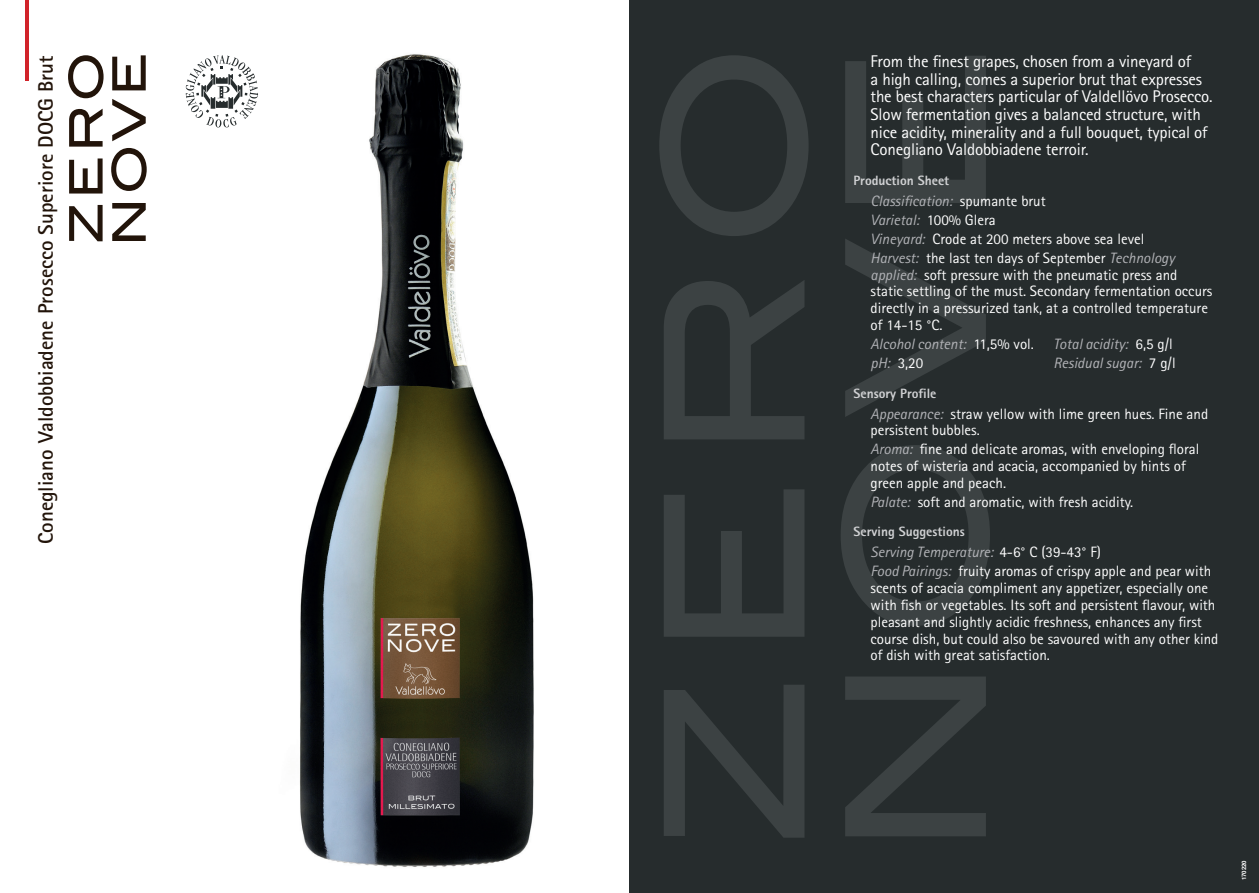
<style>
.page{position:relative;width:1259px;height:893px;background:#fff}
.page>*{position:absolute;margin:0;border:0;box-sizing:border-box;transform-origin:0 0}
.t1{font:700 21px "Rotis Sans Serif Std";color:#22140a}
.t2{font:16.95px/17.7px "Rotis Sans Serif Std";letter-spacing:-.01em;color:#fff}
.t3{font:15px/16.8px "Rotis Sans Serif Std";color:#fff}
.t4{font:italic 15px "Rotis Sans Serif Std";color:#b2b3b7}
.t5{font:800 13.5px "Rotis Sans Serif Std";color:#d1d2d4}
.t6{font:700 6px "Helvetica";color:#fff}
.s1{font-style:italic;color:#b2b3b7}
.s2{font-style:normal;color:#fff}
</style>
<div class="page">
<div style="left:629px;top:0;width:630px;height:893px;background:#262c2d"></div>
<svg style="left:664px;top:685px;width:140px;height:153px"></svg>
<svg style="left:664px;top:489px;width:140px;height:148px"></svg>
<svg style="left:664px;top:281px;width:140px;height:158px"></svg>
<svg style="left:659px;top:55px;width:149px;height:181px"></svg>
<svg style="left:845px;top:677px;width:141px;height:159px"></svg>
<svg style="left:841px;top:445px;width:149px;height:181px"></svg>
<svg style="left:845px;top:239px;width:141px;height:178px"></svg>
<svg style="left:845px;top:56px;width:141px;height:147px"></svg>
<img style="left:300px;top:54px;width:234px;height:813px">
<svg style="left:186px;top:55px;width:72px;height:73px"></svg>
<hr style="left:26px;top:0;width:3px;height:81px;background:#d1232a">
<svg style="left:69px;top:205px;width:34px;height:36px"></svg>
<svg style="left:69px;top:158px;width:34px;height:36px"></svg>
<svg style="left:69px;top:109px;width:34px;height:38px"></svg>
<svg style="left:68px;top:55px;width:36px;height:43px"></svg>
<svg style="left:112px;top:203px;width:34px;height:38px"></svg>
<svg style="left:111px;top:148px;width:36px;height:43px"></svg>
<svg style="left:112px;top:99px;width:34px;height:42px"></svg>
<svg style="left:112px;top:55px;width:34px;height:35px"></svg>
<h1 class="t1" style="left:32px;top:544px;width:490px;rotate:-90deg">Conegliano Valdobbiadene Prosecco Superiore DOCG Brut</h1>
<p class="t2" style="left:870px;top:52px;width:344px">From the finest grapes, chosen from a vineyard of<br>a high calling, comes a superior brut that expresses the best characters particular of Valdellövo Prosecco.<br>Slow fermentation gives a balanced structure, with nice acidity, minerality and a full bouquet, typical of Conegliano Valdobbiadene terroir.</p>
<p class="t5" style="left:853px;top:172px;width:97px">Production Sheet</p>
<p class="t3" style="left:870px;top:191px;width:306px;line-height:18.9px"><span class="s1">Classification:</span> spumante brut<br><span class="s1">Varietal:</span> 100% Glera<br><span class="s1">Vineyard:</span> Crode at 200 meters above sea level <span class="s1">Harvest:</span> the last ten days of September <span class="s1">Technology</span></p>
<p class="t3" style="left:870px;top:266px;width:343px"><span class="s1">applied:</span> soft pressure with the pneumatic press and static settling of the must. Secondary fermentation occurs directly in a pressurized tank, at a controlled temperature of 14-15 °C.</p>
<p class="t4" style="left:870px;top:335px;width:165px">Alcohol content: <span class="s2">11,5% vol.</span></p>
<p class="t4" style="left:1053px;top:335px;width:121px">Total acidity: <span class="s2">6,5 g/l</span></p>
<p class="t3" style="left:870px;top:354px;width:54px"><span class="s1">pH:</span> 3,20</p>
<p class="t4" style="left:1053px;top:354px;width:124px">Residual sugar: <span class="s2">7 g/l</span></p>
<p class="t5" style="left:853px;top:384px;width:84px">Sensory Profile</p>
<p class="t3" style="left:870px;top:405px;width:339px"><span class="s1">Appearance:</span> straw yellow with lime green hues. Fine and persistent bubbles.</p>
<p class="t3" style="left:870px;top:441px;width:330px"><span class="s1">Aroma:</span> fine and delicate aromas, with enveloping floral notes of wisteria and acacia, accompanied by hints of green apple and peach.</p>
<p class="t3" style="left:870px;top:493px;width:264px"><span class="s1">Palate:</span> soft and aromatic, with fresh acidity.</p>
<p class="t5" style="left:853px;top:523px;width:113px">Serving Suggestions</p>
<p class="t3" style="left:870px;top:543px;width:342px;line-height:18.9px"><span class="s1">Serving Temperature:</span> 4-6° C (39-43° F)<br><span class="s1">Food Pairings:</span> fruity aromas of crispy apple and pear with</p>
<p class="t3" style="left:870px;top:580px;width:349px">scents of acacia compliment any appetizer, especially one with fish or vegetables. Its soft and persistent flavour, with pleasant and slightly acidic freshness, enhances any first course dish, but could also be savoured with any other kind of dish with great satisfaction.</p>
<p class="t6" style="left:1239px;top:880px;width:22px;rotate:-90deg">170220</p>
</div>
